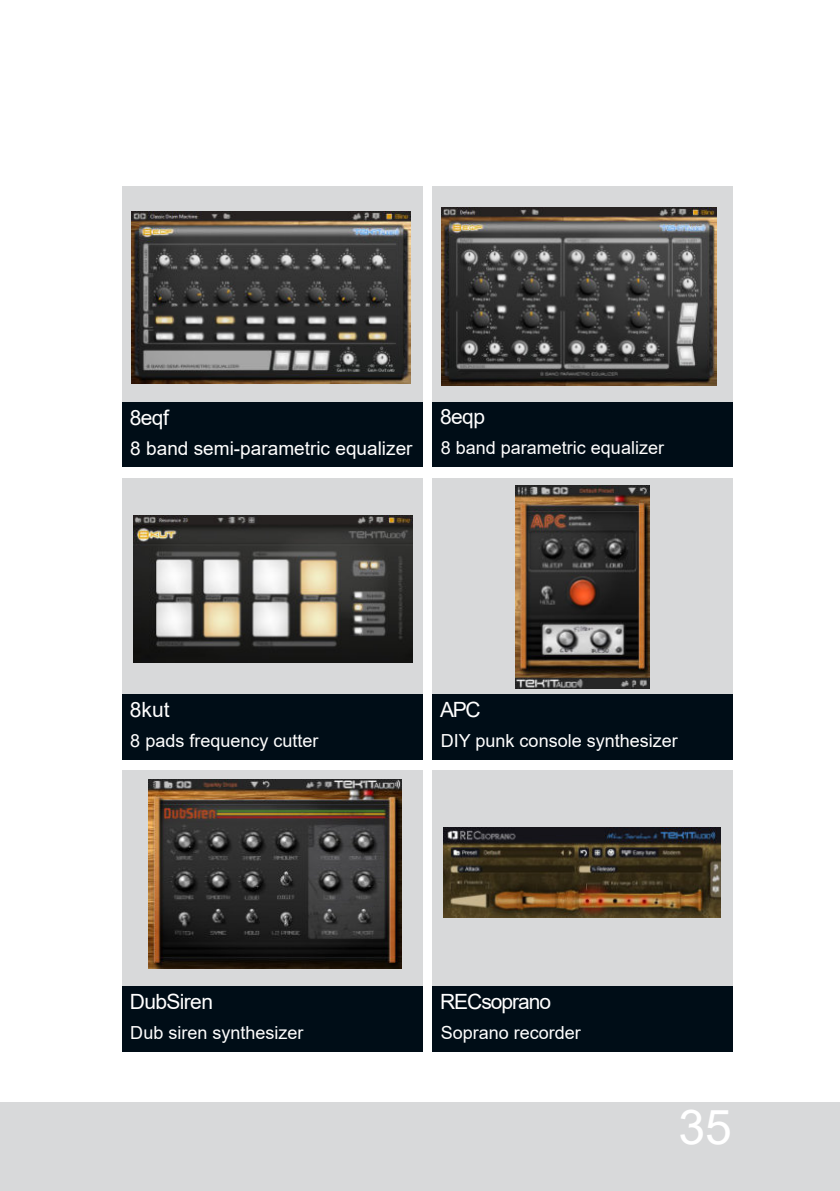
<style>
.page{position:relative;width:840px;height:1191px;background:#fff}
.page>*{position:absolute;margin:0;border:0;box-sizing:border-box;transform-origin:0 0}
.t1{font:48px "Arial";color:#fff}
.t2{font:21px "Arial";letter-spacing:-.03em;color:#fff}
.t3{font:21px "Arial";letter-spacing:-.05em;color:#fff}
.t4{font:19px "Arial";color:#fff}
.t5{font:18px "Arial";color:#fff}
</style>
<div class="page">
<div style="left:0;top:1102px;width:839px;height:89px;background:#d8d9da"></div>
<div style="left:432px;top:985px;width:300px;height:66px;background:#000d17"></div>
<div style="left:432px;top:770px;width:300px;height:216px;background:#d8d9da"></div>
<div style="left:122px;top:985px;width:300px;height:66px;background:#000d17"></div>
<div style="left:122px;top:770px;width:300px;height:216px;background:#d8d9da"></div>
<div style="left:432px;top:401px;width:300px;height:66px;background:#000d17"></div>
<div style="left:432px;top:186px;width:300px;height:216px;background:#d8d9da"></div>
<div style="left:122px;top:401px;width:300px;height:66px;background:#000d17"></div>
<div style="left:122px;top:186px;width:300px;height:216px;background:#d8d9da"></div>
<img style="left:131px;top:211px;width:279px;height:173px">
<img style="left:441px;top:207px;width:275px;height:178px">
<div style="left:432px;top:693px;width:300px;height:66px;background:#000d17"></div>
<div style="left:432px;top:478px;width:300px;height:216px;background:#d8d9da"></div>
<div style="left:122px;top:693px;width:300px;height:66px;background:#000d17"></div>
<div style="left:122px;top:478px;width:300px;height:216px;background:#d8d9da"></div>
<img style="left:133px;top:516px;width:279px;height:146px">
<img style="left:515px;top:485px;width:134px;height:203px">
<img style="left:443px;top:827px;width:276px;height:91px">
<img style="left:148px;top:779px;width:253px;height:189px">
<p class="t2" style="left:130px;top:410px;width:40px">8eqf</p>
<p class="t4" style="left:130px;top:441px;width:283px">8 band semi-parametric equalizer</p>
<p class="t2" style="left:440px;top:409px;width:46px">8eqp</p>
<p class="t5" style="left:440px;top:441px;width:225px">8 band parametric equalizer</p>
<p class="t2" style="left:130px;top:701px;width:41px">8kut</p>
<p class="t5" style="left:130px;top:734px;width:190px">8 pads frequency cutter</p>
<p class="t2" style="left:440px;top:701px;width:42px">APC</p>
<p class="t5" style="left:440px;top:734px;width:238px">DIY punk console synthesizer</p>
<p class="t2" style="left:130px;top:993px;width:85px">DubSiren</p>
<p class="t5" style="left:130px;top:1026px;width:175px">Dub siren synthesizer</p>
<p class="t3" style="left:440px;top:993px;width:112px">RECsoprano</p>
<p class="t5" style="left:440px;top:1026px;width:142px">Soprano recorder</p>
<h1 class="t1" style="left:678px;top:1108px;width:55px">35</h1>
</div>
